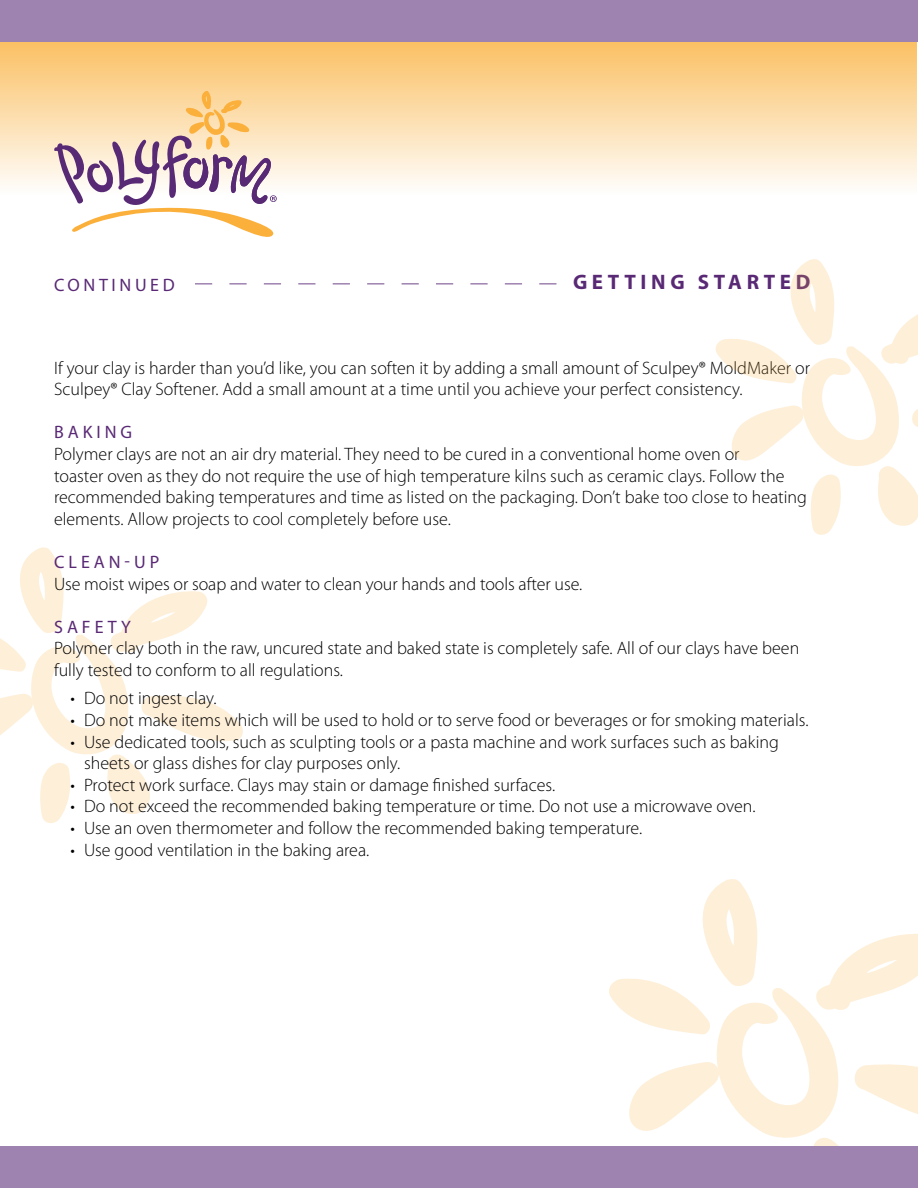
<style>
.page{position:relative;width:918px;height:1188px;background:#fff}
.page>*{position:absolute;margin:0;border:0;box-sizing:border-box;transform-origin:0 0}
.t1{font:700 21px "Myriad Pro";letter-spacing:.22em;color:#592975}
.t2{font:300 18px/21.6px "Myriad Pro";color:#000}
.t3{font:18px "Myriad Pro";letter-spacing:.21em;color:#592975}
</style>
<div class="page">
<svg style="left:0;top:547px;width:243px;height:276px"></svg>
<svg style="left:605px;top:879px;width:313px;height:268px"></svg>
<svg style="left:1px;top:41px;width:916px;height:145px;background:#fbdaa7"></svg>
<svg style="left:54px;top:91px;width:223px;height:146px"></svg>
<div style="left:0;top:0;width:918px;height:41px;background:#9e82b0"></div>
<div style="left:0;top:1147px;width:918px;height:41px;background:#9e82b0"></div>
<svg style="left:715px;top:259px;width:203px;height:276px"></svg>
<svg style="left:195px;top:283px;width:361px;height:2px"></svg>
<p class="t3" style="left:54px;top:275px;width:120px">CON TIN UED</p>
<p class="t1" style="left:573px;top:271px;width:239px">GETTING STARTED</p>
<p class="t2" style="left:54px;top:357px;width:758px">If your clay is harder than you’d like, you can soften it by adding a small amount of Sculpey® MoldMaker or<br>Sculpey® Clay Softener. Add a small amount at a time until you achieve your perfect consistency.</p>
<p class="t3" style="left:54px;top:423px;width:80px">BAKI NG</p>
<p class="t2" style="left:54px;top:444px;width:755px">Polymer clays are not an air dry material. They need to be cured in a conventional home oven or<br>toaster oven as they do not require the use of high temperature kilns such as ceramic clays. Follow the recommended baking temperatures and time as listed on the packaging. Don’t bake too close to heating elements. Allow projects to cool completely before use.</p>
<p class="t3" style="left:54px;top:552px;width:27px">CLEA</p>
<p class="t3" style="left:109px;top:552px;width:38px">N-UP</p>
<p class="t2" style="left:54px;top:573px;width:530px">Use moist wipes or soap and water to clean your hands and tools after use.</p>
<p class="t3" style="left:54px;top:617px;width:54px">SAFETY</p>
<p class="t2" style="left:54px;top:638px;width:747px">Polymer clay both in the raw, uncured state and baked state is completely safe. All of our clays have been fully tested to conform to all regulations.</p>
<p class="t2" style="left:71px;top:688px;width:147px">• Do not ingest clay.</p>
<p class="t2" style="left:71px;top:710px;width:739px">• Do not make items which will be used to hold or to serve food or beverages or for smoking materials.</p>
<p class="t2" style="left:84px;top:731px;width:697px;text-indent:-14px">• Use dedicated tools, such as sculpting tools or a pasta machine and work surfaces such as baking sheets or glass dishes for clay purposes only.</p>
<p class="t2" style="left:71px;top:774px;width:486px">• Protect work surface. Clays may stain or damage finished surfaces.</p>
<p class="t2" style="left:71px;top:796px;width:687px">• Do not exceed the recommended baking temperature or time. Do not use a microwave oven.</p>
<p class="t2" style="left:71px;top:818px;width:573px">• Use an oven thermometer and follow the recommended baking temperature.</p>
<p class="t2" style="left:71px;top:839px;width:300px">• Use good ventilation in the baking area.</p>
</div>
